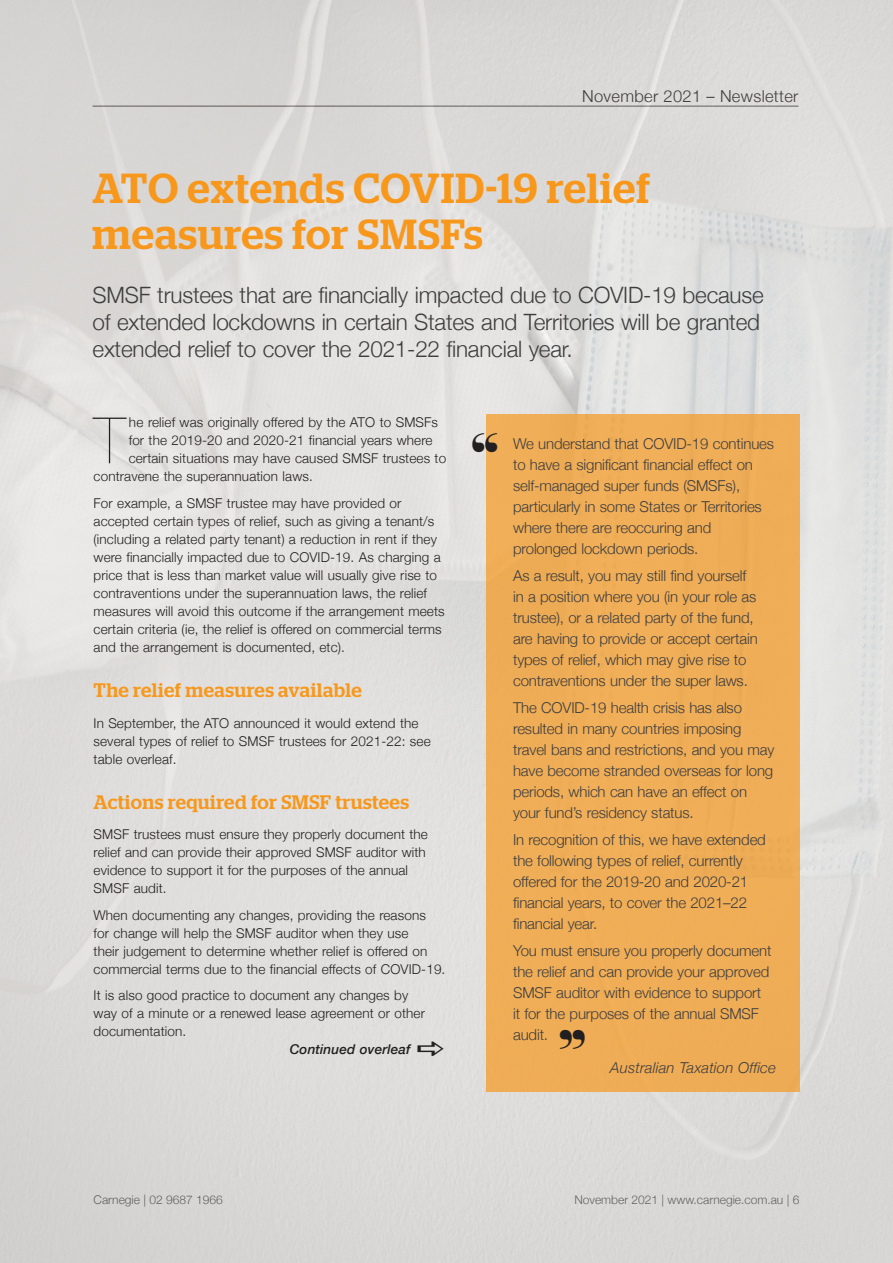
<style>
.page{position:relative;width:893px;height:1263px;background:#fff}
.page>*{position:absolute;margin:0;border:0;box-sizing:border-box;transform-origin:0 0}
.t1{font:200 63.9px "Helvetica Neue";color:#231f20}
.t2{font:500 42px/46.5px "Stag";letter-spacing:.02em;color:#f7981d}
.t3{font:300 27px "Stag";color:#231f20}
.t4{font:300 22.5px/27px "Helvetica Neue";letter-spacing:-.01em;color:#3e3e3f}
.t5{font:500 19.5px "Stag";letter-spacing:.025em;color:#f7981d}
.t6{font:300 16.5px "Helvetica Neue";letter-spacing:.02em;color:#231f20}
.t7{font:300 15px/21px "Helvetica Neue";letter-spacing:-.01em;color:#3e3e3f}
.t8{font:italic 300 15px "Helvetica Neue";letter-spacing:.01em;color:#3e3e3f}
.t9{font:300 13.5px/18px "Helvetica Neue";letter-spacing:.01em;color:#231f20}
.t10{font:italic 500 13.5px "Helvetica Neue";letter-spacing:.01em;color:#231f20}
.t11{font:300 12px "Helvetica Neue";color:#57585a}
</style>
<div class="page">
<img style="left:0;top:0;width:893px;height:1263px">
<div style="left:486px;top:414px;width:313px;height:677px;background:#f0ad57"></div>
<svg style="left:418px;top:1042px;width:26px;height:14px"></svg>
<p class="t6" style="left:582px;top:83px;width:218px">November 2021 – Newsletter</p>
<h2 class="t2" style="left:93px;top:165px;width:559px">ATO extends COVID-19 relief measures for SMSFs</h2>
<h3 class="t4" style="left:93px;top:280px;width:673px">SMSF trustees that are financially impacted due to COVID-19 because of extended lockdowns in certain States and Territories will be granted extended relief to cover the 2021-22 financial year.</h3>
<h1 class="t1" style="left:94px;top:391px;width:33px">T</h1>
<p class="t9" style="left:129px;top:412px;width:311px">he relief was originally offered by the ATO to SMSFs</p>
<p class="t9" style="left:129px;top:430px;width:305px">for the 2019-20 and 2020-21 financial years where</p>
<p class="t9" style="left:129px;top:448px;width:319px">certain situations may have caused SMSF trustees to</p>
<p class="t9" style="left:94px;top:466px;width:221px">contravene the superannuation laws.</p>
<p class="t9" style="left:94px;top:493px;width:353px">For example, a SMSF trustee may have provided or accepted certain types of relief, such as giving a tenant/s (including a related party tenant) a reduction in rent if they were financially impacted due to COVID-19. As charging a price that is less than market value will usually give rise to contraventions under the superannuation laws, the relief measures will avoid this outcome if the arrangement meets certain criteria (ie, the relief is offered on commercial terms and the arrangement is documented, etc).</p>
<h3 class="t5" style="left:94px;top:678px;width:270px">The relief measures available</h3>
<p class="t9" style="left:94px;top:713px;width:339px">In September, the ATO announced it would extend the several types of relief to SMSF trustees for 2021-22: see table overleaf.</p>
<h3 class="t5" style="left:94px;top:790px;width:317px">Actions required for SMSF trustees</h3>
<p class="t9" style="left:94px;top:824px;width:336px">SMSF trustees must ensure they properly document the relief and can provide their approved SMSF auditor with evidence to support it for the purposes of the annual SMSF audit.</p>
<p class="t9" style="left:94px;top:905px;width:353px">When documenting any changes, providing the reasons<br>for change will help the SMSF auditor when they use<br>their judgement to determine whether relief is offered on commercial terms due to the financial effects of COVID-19.</p>
<p class="t9" style="left:94px;top:985px;width:333px">It is also good practice to document any changes by way of a minute or a renewed lease agreement or other documentation.</p>
<p class="t10" style="left:290px;top:1038px;width:122px">Continued overleaf</p>
<h3 class="t3" style="left:471px;top:427px;width:28px">“</h3>
<p class="t7" style="left:513px;top:432px;width:263px">We understand that COVID-19 continues to have a significant financial effect on self-managed super funds (SMSFs), particularly in some States or Territories where there are reoccuring and prolonged lockdown periods.</p>
<p class="t7" style="left:513px;top:564px;width:246px">As a result, you may still find yourself in a position where you (in your role as trustee), or a related party of the fund, are having to provide or accept certain types of relief, which may give rise to contraventions under the super laws.</p>
<p class="t7" style="left:513px;top:696px;width:263px">The COVID-19 health crisis has also resulted in many countries imposing travel bans and restrictions, and you may have become stranded overseas for long periods, which can have an effect on your fund’s residency status.</p>
<p class="t7" style="left:513px;top:828px;width:254px">In recognition of this, we have extended the following types of relief, currently offered for the 2019-20 and 2020-21 financial years, to cover the 2021–22 financial year.</p>
<p class="t7" style="left:513px;top:939px;width:260px">You must ensure you properly document the relief and can provide your approved<br>SMSF auditor with evidence to support it for the purposes of the annual SMSF audit.</p>
<p class="t8" style="left:610px;top:1056px;width:167px">Australian Taxation Office</p>
<h3 class="t3" style="left:586px;top:1055px;width:28px;rotate:-180deg">“</h3>
<p class="t11" style="left:94px;top:1190px;width:131px">Carnegie | 02 9687 1966</p>
<p class="t11" style="left:574px;top:1190px;width:226px">November 2021 | www.carnegie.com.au | 6</p>
</div>
